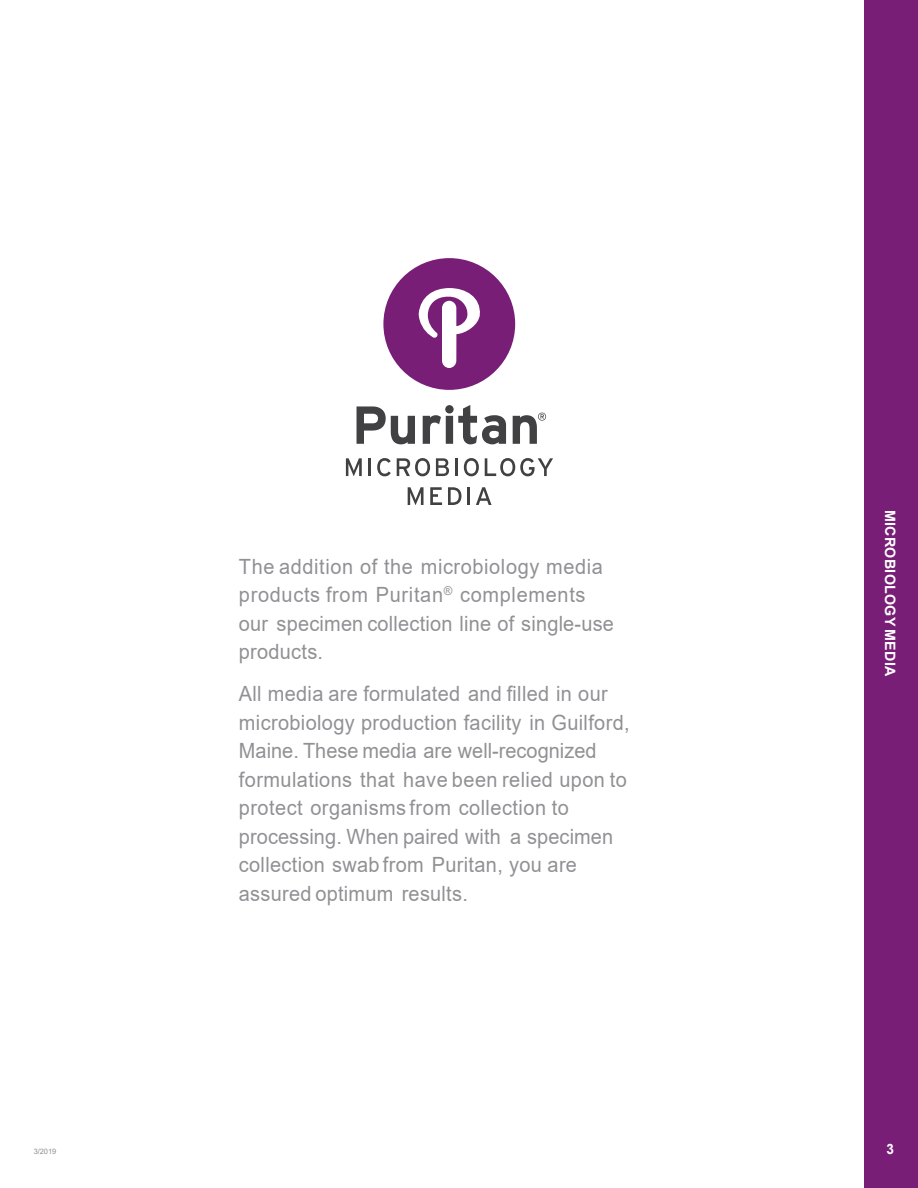
<style>
.page{position:relative;width:918px;height:1188px;background:#fff}
.page>*{position:absolute;margin:0;border:0;box-sizing:border-box;transform-origin:0 0}
.t1{font:21px/28.5px "Arial";letter-spacing:.015em;color:#919195;scale:.95 1}
.t2{font:700 14.25px "Arial";letter-spacing:.02em;color:#fff}
.t3{font:700 14.25px "Arial";letter-spacing:.02em;color:#fff;scale:.95 1}
.t4{font:7.5px "Arial";color:#919195}
</style>
<div class="page">
<div style="left:864px;top:0;width:54px;height:1188px;background:#781e77"></div>
<svg style="left:383px;top:258px;width:132px;height:132px"></svg>
<svg style="left:357px;top:405px;width:189px;height:39px"></svg>
<svg style="left:408px;top:487px;width:16px;height:18px"></svg>
<svg style="left:430px;top:487px;width:12px;height:18px"></svg>
<svg style="left:448px;top:487px;width:13px;height:18px"></svg>
<hr style="left:467px;top:487px;width:3px;height:18px;background:#414042">
<svg style="left:476px;top:487px;width:16px;height:18px"></svg>
<svg style="left:346px;top:458px;width:16px;height:18px"></svg>
<svg style="left:369px;top:458px;width:2px;height:18px"></svg>
<svg style="left:377px;top:458px;width:14px;height:18px"></svg>
<svg style="left:397px;top:458px;width:33px;height:18px"></svg>
<svg style="left:436px;top:458px;width:13px;height:18px"></svg>
<hr style="left:455px;top:458px;width:3px;height:18px;background:#414042">
<svg style="left:464px;top:458px;width:15px;height:18px"></svg>
<svg style="left:485px;top:458px;width:68px;height:18px"></svg>
<p class="t1" style="left:239px;top:554px;width:396px">The addition of the microbiology media products from Puritan<sup>®</sup> complements our specimen collection line of single-use products.</p>
<p class="t1" style="left:239px;top:682px;width:413px">All media are formulated and filled in our microbiology production facility in Guilford, Maine. These media are well-recognized formulations that have been relied upon to protect organisms from collection to processing. When paired with a specimen collection swab from Puritan, you are assured optimum results.</p>
<p class="t2" style="left:896px;top:510px;width:168px;rotate:90deg">MICROBIOLOGY MEDIA</p>
<p class="t4" style="left:34px;top:1148px;width:24px">3/2019</p>
<p class="t3" style="left:887px;top:1143px;width:9px">3</p>
</div>
